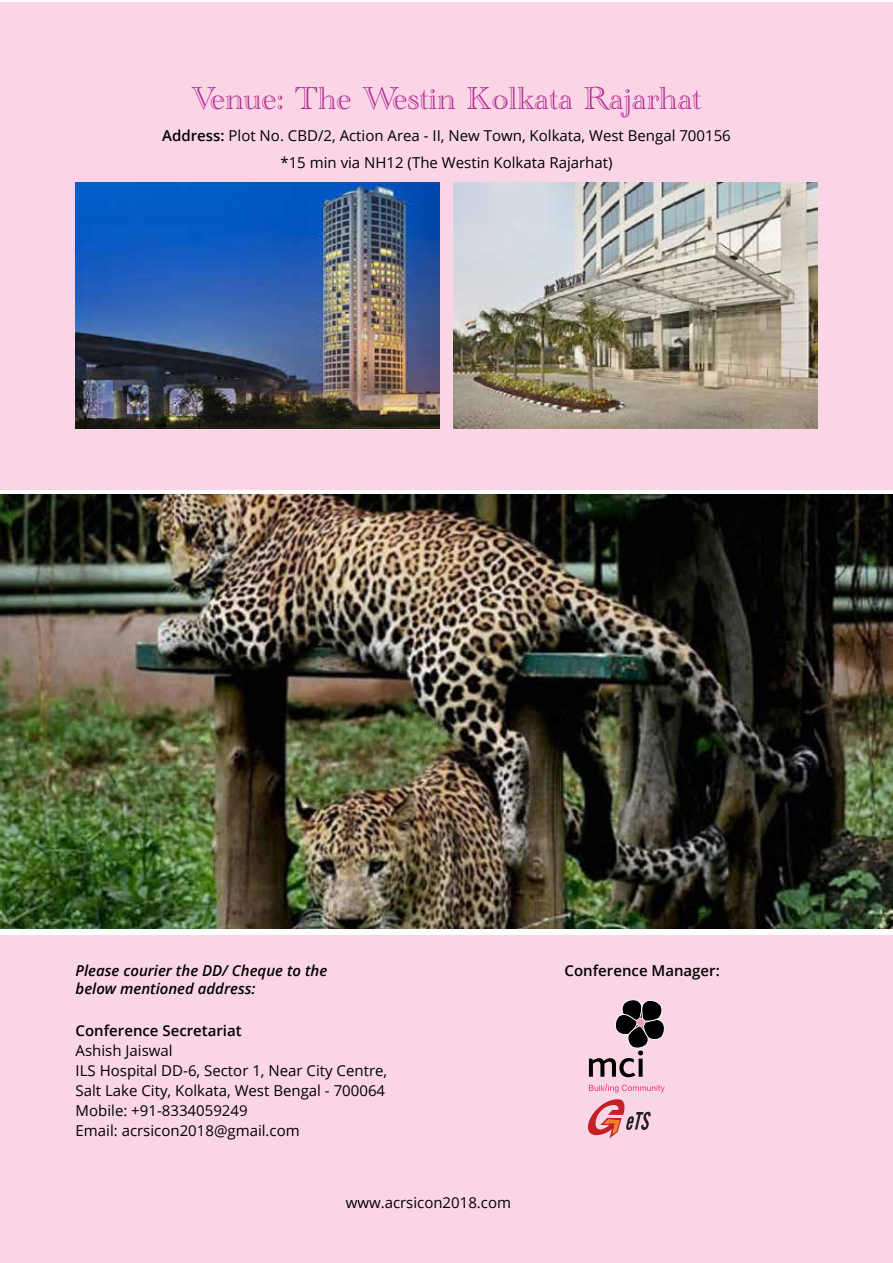
<style>
.page{position:relative;width:893px;height:1263px;background:#fff}
.page>*{position:absolute;margin:0;border:0;box-sizing:border-box;transform-origin:0 0}
.t1{font:33px "Academy Engraved Let Plain";color:#af208c}
.t2{font:15px/20.1px "Open Sans";color:#000;text-align:center}
.t3{font:italic 600 15px/18px "Open Sans";color:#000}
.t4{font:600 15px "Open Sans";color:#000}
.s1{font-weight:600}
</style>
<div class="page">
<img style="left:0;top:495px;width:893px;height:434px">
<div style="left:0;top:935px;width:893px;height:328px;background:#fad5e6"></div>
<div style="left:0;top:2px;width:893px;height:487px;background:#fad5e6"></div>
<img style="left:76px;top:182px;width:363px;height:246px">
<img style="left:454px;top:182px;width:363px;height:246px">
<svg style="left:589px;top:1084px;width:76px;height:9px"></svg>
<svg style="left:589px;top:999px;width:76px;height:78px"></svg>
<svg style="left:588px;top:1099px;width:63px;height:39px"></svg>
<hr style="left:589px;top:1096px;width:76px;height:1px;background:#e7e8e9">
<h1 class="t1" style="left:192px;top:80px;width:511px">Venue: The Westin Kolkata Rajarhat</h1>
<p class="t2" style="left:162px;top:122px;width:570px;line-height:26.4px"><span class="s1">Address:</span> Plot No. CBD/2, Action Area - II, New Town, Kolkata, West Bengal 700156 *15 min via NH12 (The Westin Kolkata Rajarhat)</p>
<p class="t3" style="left:76px;top:961px;width:253px">Please courier the DD/ Cheque to the below mentioned address:</p>
<p class="t4" style="left:76px;top:1020px;width:168px">Conference Secretariat</p>
<p class="t2" style="left:76px;top:1040px;width:313px;text-align:left">Ashish Jaiswal<br>ILS Hospital DD-6, Sector 1, Near City Centre,<br>Salt Lake City, Kolkata, West Bengal - 700064<br>Mobile: +91-8334059249<br>Email: acrsicon2018@gmail.com</p>
<p class="t2" style="left:346px;top:1192px;width:167px">www.acrsicon2018.com</p>
<p class="t4" style="left:565px;top:960px;width:157px">Conference Manager:</p>
</div>
